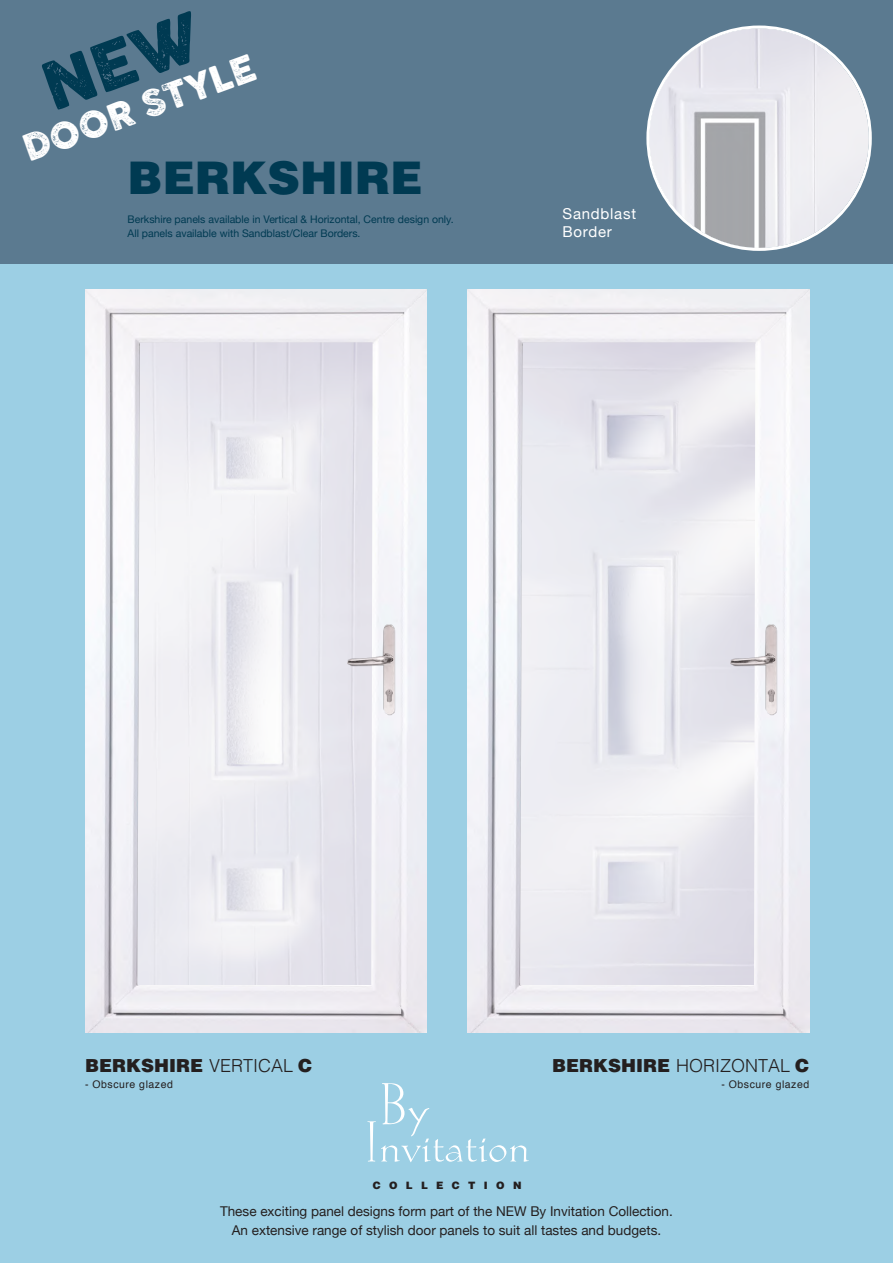
<style>
.page{position:relative;width:893px;height:1263px;background:#fff}
.page>*{position:absolute;margin:0;border:0;box-sizing:border-box;transform-origin:0 0}
.t1{font:58.65px "Kuenstler 165 BT Roman A";color:#fff}
.t2{font:57.15px "Kuenstler 165 BT Roman A";color:#fff}
.t3{font:900 45px "Helvetica";color:#003a52}
.t4{font:36px "COCOGOOSELETTERPRESS";color:#fff}
.t5{font:900 18px "Helvetica";color:#241f1f}
.t6{font:15px/18px "Helvetica Neue";letter-spacing:.05em;color:#fff}
.t7{font:13.5px/18.9px "Helvetica Neue";color:#241f1f;text-align:center}
.t8{font:10.5px/14.7px "Helvetica Neue";color:#003a52}
.t9{font:10.5px "Helvetica";letter-spacing:.05em;color:#241f1f}
.t10{font:900 10.2px "Helvetica";letter-spacing:.82em;color:#241f1f}
.s1{font-weight:300}
</style>
<div class="page">
<div style="left:0;top:264px;width:893px;height:999px;background:#9ccfe4"></div>
<div style="left:0;top:0;width:893px;height:264px;background:#5b7a90"></div>
<svg style="left:646px;top:26px;width:226px;height:225px"></svg>
<img style="left:85px;top:289px;width:342px;height:743px">
<img style="left:137px;top:342px;width:236px;height:643px">
<img style="left:347px;top:624px;width:48px;height:91px">
<img style="left:468px;top:289px;width:341px;height:743px">
<img style="left:520px;top:342px;width:235px;height:643px">
<img style="left:730px;top:624px;width:48px;height:91px">
<h3 class="t4" style="left:16px;top:126px;width:246px;rotate:-20deg">DOOR STYLE</h3>
<h3 class="t3" style="left:128px;top:162px;width:296px">BERKSHIRE</h3>
<p class="t8" style="left:128px;top:211px;width:328px">Berkshire panels available in Vertical &amp; Horizontal, Centre design only.<br>All panels available with Sandblast/Clear Borders.</p>
<p class="t6" style="left:563px;top:205px;width:75px">Sandblast<br>Border</p>
<h3 class="t5" style="left:85px;top:1059px;width:229px">BERKSHIRE <span class="s1">VERTICAL</span> C</h3>
<p class="t9" style="left:85px;top:1080px;width:89px">- Obscure glazed</p>
<h1 class="t1" style="left:379px;top:1081px;width:51px">By</h1>
<h2 class="t2" style="left:364px;top:1119px;width:168px">Invitation</h2>
<p class="t10" style="left:373px;top:1181px;width:150px">COLLECTION</p>
<h3 class="t5" style="left:552px;top:1059px;width:259px">BERKSHIRE <span class="s1">HORIZONTAL</span> C</h3>
<p class="t9" style="left:721px;top:1080px;width:89px">- Obscure glazed</p>
<p class="t7" style="left:220px;top:1202px;width:454px">These exciting panel designs form part of the NEW By Invitation Collection.<br>An extensive range of stylish door panels to suit all tastes and budgets.</p>
</div>
